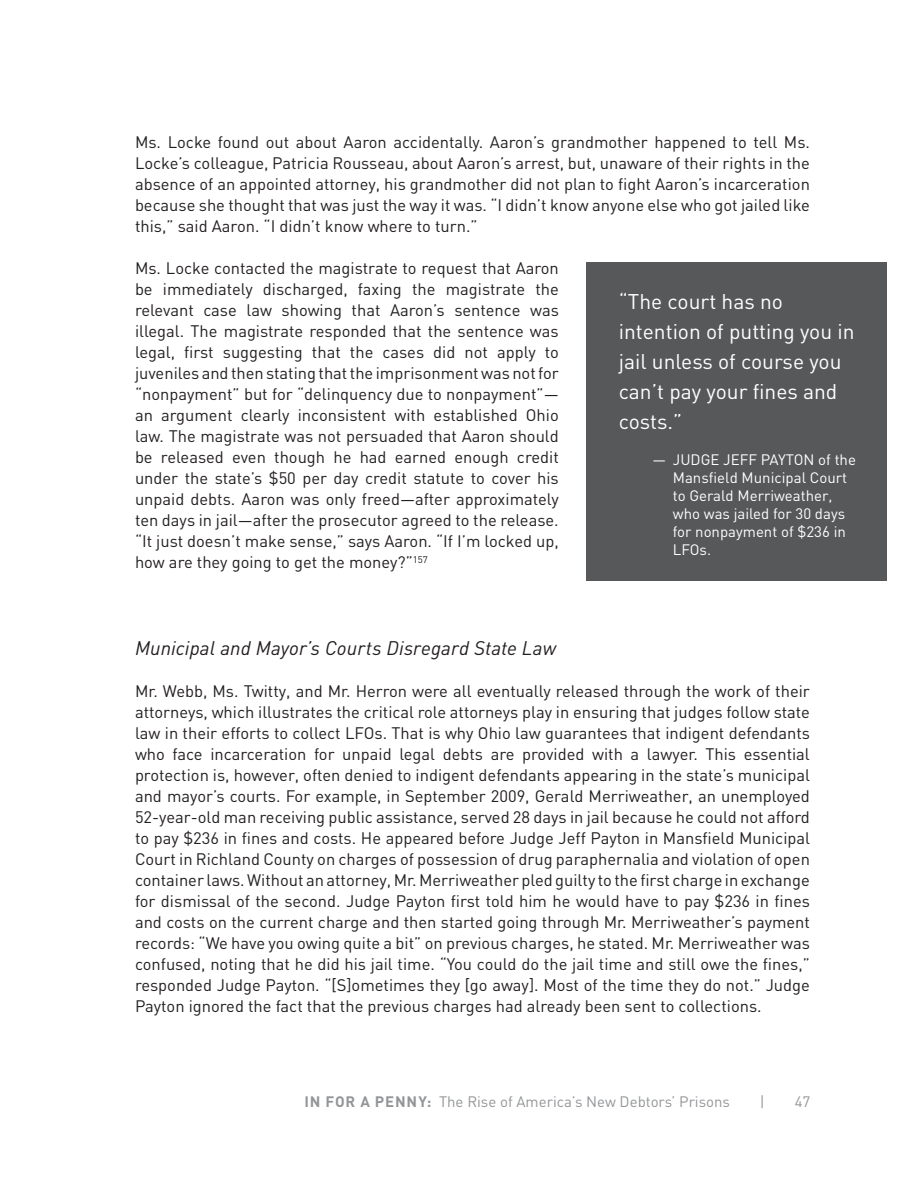
<style>
.page{position:relative;width:918px;height:1188px;background:#fff}
.page>*{position:absolute;margin:0;border:0;box-sizing:border-box;transform-origin:0 0}
.t1{font:21px/30px "DIN";color:#fff}
.sub-sub_headers{font:italic 19.5px "DIN";letter-spacing:.005em;color:#231f20}
.t2{font:16.5px/21px "DIN";color:#231f20;text-align:justify}
.t3{font:15px/18px "DIN";color:#fff}
.t4{font:15px "DIN";color:#939598}
.s1{font-weight:700}
</style>
<div class="page">
<div style="left:586px;top:262px;width:301px;height:318px;background:#57585a"></div>
<p class="t2" style="left:135px;top:132px;width:677px">Ms. Locke found out about Aaron accidentally. Aaron’s grandmother happened to tell Ms.<br>Locke’s colleague, Patricia Rousseau, about Aaron’s arrest, but, unaware of their rights in the absence of an appointed attorney, his grandmother did not plan to fight Aaron’s incarceration because she thought that was just the way it was. “I didn’t know anyone else who got jailed like this,” said Aaron. “I didn’t know where to turn.”</p>
<p class="t2" style="left:135px;top:258px;width:425px">Ms. Locke contacted the magistrate to request that Aaron be immediately discharged, faxing the magistrate the relevant case law showing that Aaron’s sentence was illegal. The magistrate responded that the sentence was legal, first suggesting that the cases did not apply to juveniles and then stating that the imprisonment was not for “nonpayment” but for “delinquency due to nonpayment”— an argument clearly inconsistent with established Ohio law. The magistrate was not persuaded that Aaron should be released even though he had earned enough credit under the state’s $50 per day credit statute to cover his unpaid debts. Aaron was only freed—after approximately ten days in jail—after the prosecutor agreed to the release. “It just doesn’t make sense,” says Aaron. “If I’m locked up, how are they going to get the money?”<sup>157</sup></p>
<p class="t1" style="left:619px;top:286px;width:237px">“The court has no intention of putting you in jail unless of course you can’t pay your fines and costs.”</p>
<p class="t3" style="left:673px;top:450px;width:185px;text-indent:-20px">— JUDGE JEFF PAYTON of the<br>Mansfield Municipal Court to Gerald Merriweather, who was jailed for 30 days for nonpayment of $236 in<br>LFOs.</p>
<p class="sub-sub_headers" style="left:135px;top:636px;width:423px">Municipal and Mayor’s Courts Disregard State Law</p>
<p class="t2" style="left:135px;top:680px;width:677px">Mr. Webb, Ms. Twitty, and Mr. Herron were all eventually released through the work of their attorneys, which illustrates the critical role attorneys play in ensuring that judges follow state law in their efforts to collect LFOs. That is why Ohio law guarantees that indigent defendants who face incarceration for unpaid legal debts are provided with a lawyer. This essential protection is, however, often denied to indigent defendants appearing in the state’s municipal and mayor’s courts. For example, in September 2009, Gerald Merriweather, an unemployed 52-year-old man receiving public assistance, served 28 days in jail because he could not afford to pay $236 in fines and costs. He appeared before Judge Jeff Payton in Mansfield Municipal Court in Richland County on charges of possession of drug paraphernalia and violation of open container laws. Without an attorney, Mr. Merriweather pled guilty to the first charge in exchange for dismissal of the second. Judge Payton first told him he would have to pay $236 in fines and costs on the current charge and then started going through Mr. Merriweather’s payment records: “We have you owing quite a bit” on previous charges, he stated. Mr. Merriweather was confused, noting that he did his jail time. “You could do the jail time and still owe the fines,” responded Judge Payton. “[S]ometimes they [go away]. Most of the time they do not.” Judge Payton ignored the fact that the previous charges had already been sent to collections.</p>
<p class="t4" style="left:304px;top:1092px;width:427px"><span class="s1">IN FOR A PENNY:</span> The Rise of America’s New Debtors’ Prisons</p>
<p class="t4" style="left:760px;top:1092px;width:6px">|</p>
<p class="t4" style="left:795px;top:1092px;width:17px">47</p>
</div>
